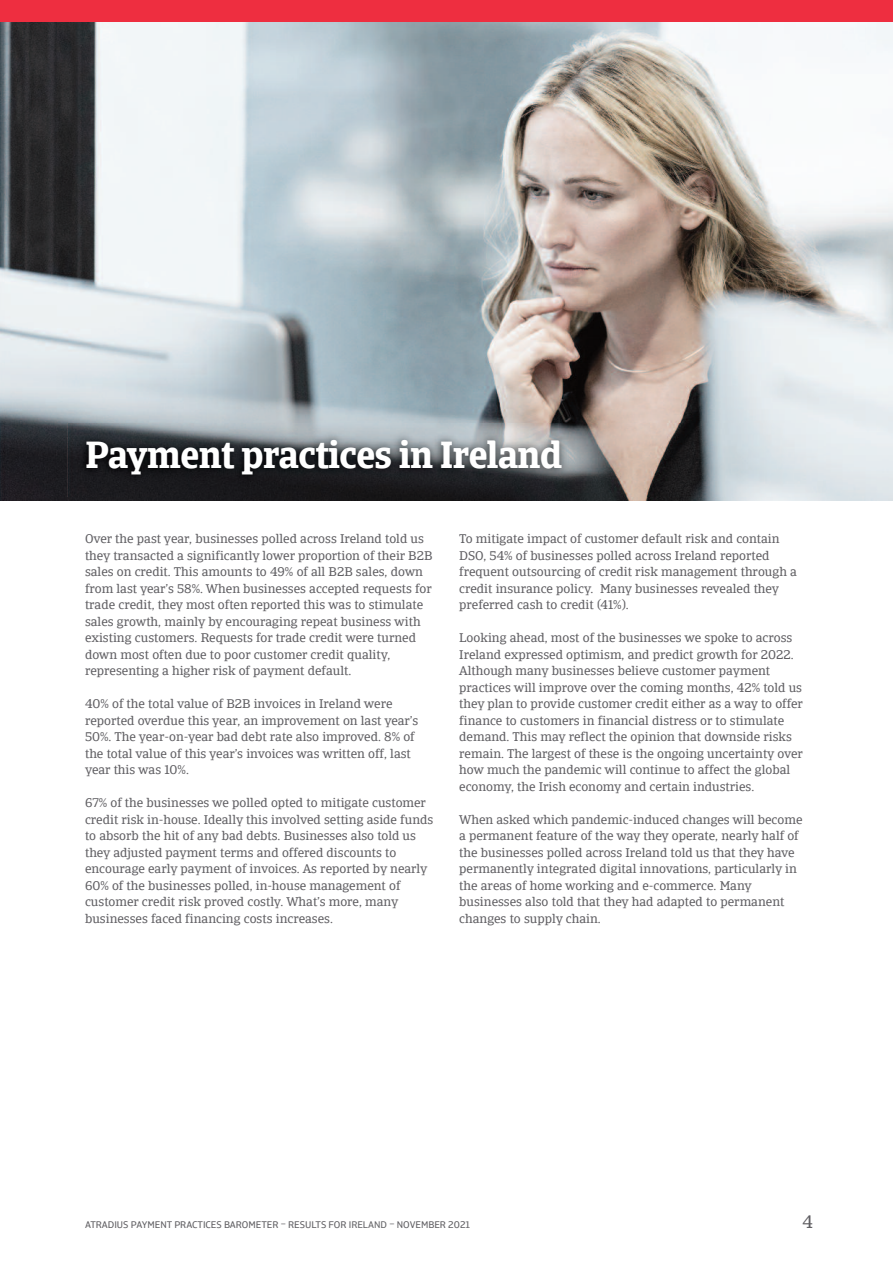
<style>
.page{position:relative;width:893px;height:1263px;background:#fff}
.page>*{position:absolute;margin:0;border:0;box-sizing:border-box;transform-origin:0 0}
.t1{font:700 37.5px "Catalana";letter-spacing:-.015em;color:#fff}
.t2{font:18px "Catalana";color:#5f5e62}
.t3{font:12.75px/16.5px "Catalana";color:#5f5e62}
.t4{font:9.75px "Catalana Sans";color:#5f5e62}
.s1{color:#636366}
</style>
<div class="page">
<img style="left:0;top:21px;width:893px;height:479px">
<div style="left:0;top:0;width:893px;height:21px;background:#ee2e40"></div>
<img style="left:68px;top:423px;width:757px;height:74px">
<h1 class="t1" style="left:85px;top:431px;width:479px">Payment practices in Ireland</h1>
<p class="t3" style="left:85px;top:530px;width:349px">Over the past year, businesses polled across Ireland told us they transacted a significantly lower proportion of their B2B sales on credit. This amounts to 49% of all B2B sales, down from last year’s 58%. When businesses accepted requests for trade credit, they most often reported this was to stimulate sales growth, mainly by encouraging repeat business with existing customers. Requests for trade credit were turned down most often due to poor customer credit quality, representing a higher risk of payment default.</p>
<p class="t3" style="left:85px;top:695px;width:335px">40% of the total value of B2B invoices in Ireland were reported overdue this year, an improvement on last year’s 50%. The year-on-year bad debt rate also improved. 8% of the total value of this year’s invoices was written off, last year this was 10%.</p>
<p class="t3" style="left:85px;top:794px;width:350px">67% of the businesses we polled opted to mitigate customer credit risk in-house. Ideally this involved setting aside funds to absorb the hit of any bad debts. Businesses also told us they adjusted payment terms and offered discounts to encourage early payment of invoices. As reported by nearly 60% of the businesses polled, in-house management of customer credit risk proved costly. What’s more, many businesses faced financing costs increases.</p>
<p class="t3" style="left:459px;top:530px;width:339px">To mitigate impact of customer default risk and contain DSO, 54% of businesses polled across Ireland reported frequent outsourcing of credit risk management through a credit insurance policy. Many businesses revealed they preferred cash to credit (41%).</p>
<p class="t3" style="left:459px;top:629px;width:345px">Looking ahead, most of the businesses we spoke to across Ireland expressed optimism, and predict growth for 2022.<br>Although many businesses believe customer payment practices will improve over the coming months, 42% told us they plan to provide customer credit either as a way to offer finance to customers in financial distress or to stimulate demand. This may reflect the opinion that downside risks remain. The largest of these is the ongoing uncertainty over how much the pandemic will continue to affect the global economy, the Irish economy and certain industries.</p>
<p class="t3" style="left:459px;top:811px;width:345px">When asked which pandemic-induced changes will become a permanent feature of the way they operate, nearly half of the businesses polled across Ireland told us that they have permanently integrated digital innovations, particularly in the areas of home working and e-commerce. Many businesses also told that they had adapted to permanent changes to supply chain.</p>
<p class="t4" style="left:85px;top:1218px;width:387px">ATRADIUS PAYMENT PRACTICES BAROMETER – RESULTS FOR <span class="s1">IRELAND</span> – NOVEMBER 2021</p>
<h2 class="t2" style="left:802px;top:1210px;width:12px">4</h2>
</div>
